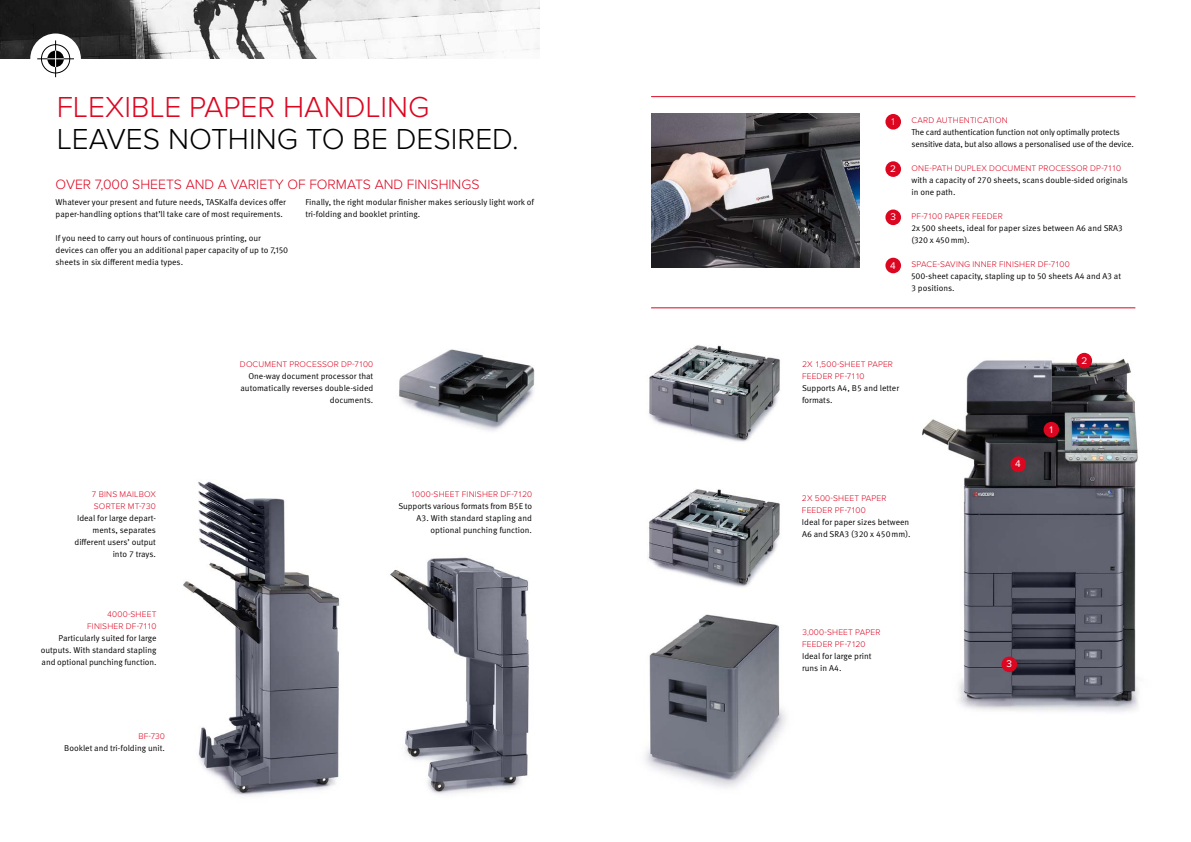
<style>
.page{position:relative;width:1191px;height:842px;background:#fff}
.page>*{position:absolute;margin:0;border:0;box-sizing:border-box;transform-origin:0 0}
.t1{font:300 30px "Proxima Nova";color:#000}
.t2{font:300 30px "Proxima Nova";color:#dc0621}
.t3{font:300 14px "Proxima Nova";color:#dc0621}
.t4{font:10px "Proxima Nova";color:#fff}
.t5{font:300 10px "Proxima Nova";color:#fff}
.t6{font:8.5px/12px "Meta Pro Norm";color:#000}
.t7{font:300 8.5px/12px "Proxima Nova";letter-spacing:.015em;color:#dc0621}
.t8{font:8.5px/12px "Meta Pro Norm";letter-spacing:-.02em;color:#000}
</style>
<div class="page">
<img style="left:183px;top:481px;width:157px;height:315px">
<img style="left:0;top:0;width:540px;height:59px">
<div style="left:30px;top:34px;width:51px;height:50px;background:#fff;border-radius:50%"></div>
<div style="left:41px;top:44px;width:29px;height:29px;border:1px solid #000;border-radius:50%"></div>
<hr style="left:55px;top:40px;width:1px;height:37px;background:#000">
<hr style="left:37px;top:58px;width:37px;height:1px;background:#000">
<svg style="left:47px;top:51px;width:17px;height:16px"></svg>
<img style="left:390px;top:557px;width:139px;height:237px">
<img style="left:399px;top:349px;width:136px;height:82px">
<hr style="left:651px;top:308px;width:484px;height:1px;background:#dc0621">
<hr style="left:651px;top:96px;width:484px;height:1px;background:#dc0621">
<img style="left:651px;top:113px;width:208px;height:155px">
<img style="left:922px;top:352px;width:217px;height:360px">
<img style="left:645px;top:614px;width:141px;height:174px">
<img style="left:648px;top:489px;width:132px;height:98px">
<img style="left:649px;top:345px;width:131px;height:97px">
<div style="left:885px;top:114px;width:16px;height:16px;background:#dc0621;border-radius:50%"></div>
<div style="left:885px;top:209px;width:16px;height:16px;background:#dc0621;border-radius:50%"></div>
<div style="left:885px;top:161px;width:16px;height:16px;background:#dc0621;border-radius:50%"></div>
<div style="left:885px;top:258px;width:16px;height:15px;background:#dc0621;border-radius:50%"></div>
<div style="left:1001px;top:657px;width:16px;height:15px;background:#dc0621;border-radius:50%"></div>
<div style="left:1010px;top:456px;width:16px;height:16px;background:#dc0621;border-radius:50%"></div>
<div style="left:1076px;top:353px;width:16px;height:15px;background:#dc0621;border-radius:50%"></div>
<div style="left:1043px;top:422px;width:16px;height:15px;background:#dc0621;border-radius:50%"></div>
<h1 class="t2" style="left:57px;top:90px;width:371px">FLEXIBLE PAPER HANDLING</h1>
<h1 class="t1" style="left:57px;top:122px;width:463px">LEAVES NOTH ING TO BE DESIRED.</h1>
<h2 class="t3" style="left:56px;top:176px;width:425px">OVER 7,000 SH EETS AND A VARIETY OF FORMATS AND FINISH INGS</h2>
<p class="t6" style="left:56px;top:196px;width:232px">Whatever your present and future needs, TASKalfa devices offer paper-handling options that’ll take care of most requirements.</p>
<p class="t6" style="left:56px;top:232px;width:234px">If you need to carry out hours of continuous printing, our devices can offer you an additional paper capacity of up to 7,150 sheets in six different media types.</p>
<p class="t6" style="left:305px;top:196px;width:230px">Finally, the right modular finisher makes seriously light work of tri-folding and booklet printing.</p>
<p class="t7" style="left:92px;top:488px;width:18px">7 BINS</p>
<p class="t7" style="left:120px;top:488px;width:13px">MAILBOX</p>
<p class="t7" style="left:94px;top:500px;width:7px">SORTER</p>
<p class="t7" style="left:128px;top:500px;width:30px">MT-730</p>
<p class="t6" style="left:74px;top:512px;width:83px;text-align:right">I deal for large depart&shy;ments, separates different users’ output into 7 trays.</p>
<p class="t7" style="left:107px;top:608px;width:41px">4000-SHEET</p>
<p class="t7" style="left:87px;top:620px;width:5px">FINIS</p>
<p class="t7" style="left:107px;top:620px;width:51px">HER DF-7110</p>
<p class="t6" style="left:41px;top:632px;width:117px;text-align:justify;text-indent:18px">Particularly suited for large outputs. With standard stapling and optional punching function.</p>
<p class="t7" style="left:139px;top:730px;width:28px">BF-730</p>
<p class="t6" style="left:64px;top:742px;width:102px">Booklet and tri-folding unit.</p>
<p class="t7" style="left:240px;top:358px;width:13px">DOCUMENT</p>
<p class="t7" style="left:289px;top:358px;width:7px">PROCESSOR</p>
<p class="t7" style="left:341px;top:358px;width:34px">DP-7100</p>
<p class="t6" style="left:240px;top:370px;width:134px;text-align:right">One-way document processor that automatically reverses double-sided documents.</p>
<p class="t7" style="left:411px;top:488px;width:40px">1000-SHEET</p>
<p class="t7" style="left:462px;top:488px;width:5px">FINIS</p>
<p class="t7" style="left:482px;top:488px;width:52px">HER DF-7120</p>
<p class="t6" style="left:398px;top:500px;width:135px;text-align:right">Supports various formats from B5E to<br>A3. With standard stapling and optional punching function.</p>
<p class="t5" style="left:891px;top:116px;width:5px">1</p>
<p class="t4" style="left:890px;top:163px;width:7px">2</p>
<p class="t4" style="left:890px;top:211px;width:7px">3</p>
<p class="t4" style="left:890px;top:259px;width:7px">4</p>
<p class="t7" style="left:911px;top:114px;width:54px">CARD AUTHENTICATION</p>
<p class="t8" style="left:911px;top:126px;width:224px">The card authentication function not only optimally protects sensitive data, but also allows a personalised use of the device.</p>
<p class="t7" style="left:911px;top:162px;width:211px">ONE-PATH DUPLEX DOCUMENT PROCESSOR DP-7110</p>
<p class="t6" style="left:911px;top:174px;width:218px">with a capacity of 270 sheets, scans double-sided originals in one path.</p>
<p class="t7" style="left:911px;top:210px;width:44px">PF-7100 PAPER</p>
<p class="t7" style="left:972px;top:210px;width:27px">FEEDER</p>
<p class="t6" style="left:911px;top:222px;width:213px">2x 500 sheets, ideal for paper sizes between A6 and SRA3 (320 x 450mm).</p>
<p class="t7" style="left:911px;top:258px;width:160px">SPACE-SAVING INN ER FINISH ER DF-7100</p>
<p class="t6" style="left:911px;top:270px;width:211px">500-sheet capacity, stapling up to 50 sheets A4 and A3 at<br>3 positions.</p>
<p class="t7" style="left:802px;top:358px;width:55px">2X 1,500-SHEET</p>
<p class="t7" style="left:867px;top:358px;width:6px">PAPER</p>
<p class="t7" style="left:802px;top:370px;width:64px">FEEDER PF-7110</p>
<p class="t6" style="left:802px;top:382px;width:99px">Supports A4, B5 and letter formats.</p>
<p class="t4" style="left:1015px;top:458px;width:7px">4</p>
<p class="t4" style="left:1049px;top:424px;width:5px">1</p>
<p class="t4" style="left:1081px;top:355px;width:7px">2</p>
<p class="t7" style="left:802px;top:492px;width:48px">2X 500-SHEET</p>
<p class="t7" style="left:802px;top:492px;width:66px;text-align:right">PAPER<br>FEEDER PF-7100</p>
<p class="t6" style="left:802px;top:516px;width:110px">I deal for paper sizes between<br>A6 and SRA3 (320 x 450mm).</p>
<p class="t7" style="left:802px;top:626px;width:42px">3,000-SHEET</p>
<p class="t7" style="left:802px;top:626px;width:65px;text-indent:53px">PAPER<br>FEEDER PF-7120</p>
<p class="t6" style="left:802px;top:650px;width:71px">Ideal for large print runs in A4.</p>
<p class="t4" style="left:1006px;top:658px;width:7px">3</p>
</div>
